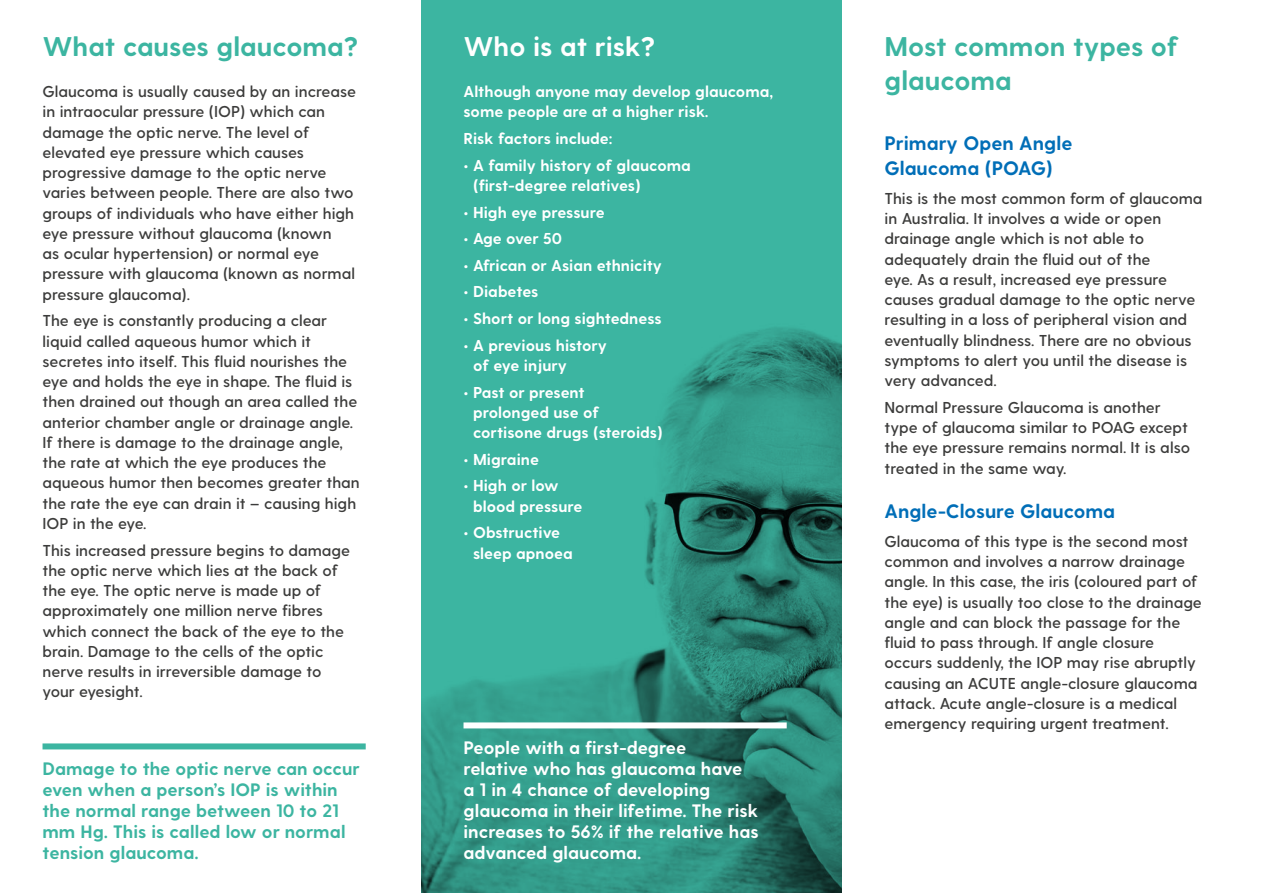
<style>
.page{position:relative;width:1263px;height:893px;background:#fff}
.page>*{position:absolute;margin:0;border:0;box-sizing:border-box;transform-origin:0 0}
.t1{font:700 27px/34.5px "Greycliff CF";color:#3cb5a1}
.t2{font:700 27px "Greycliff CF";color:#fff}
.t3{font:700 19.5px/25.5px "Greycliff CF";color:#006eb7}
.t4{font:700 18px/21px "Greycliff CF";color:#fff}
.t5{font:700 18px/21px "Greycliff CF";color:#3cb5a1}
.t6{font:600 15.75px/20.2px "Greycliff CF";color:#3c3c3b}
.t7{font:700 15.75px/20.2px "Greycliff CF";color:#fff}
.t8{font:700 15.75px "Greycliff CF";letter-spacing:-.02em;color:#fff}
</style>
<div class="page">
<div style="left:43px;top:743px;width:323px;height:6px;background:#3cb5a1"></div>
<div style="left:421px;top:0;width:421px;height:893px;background:#3cb5a1"></div>
<img style="left:421px;top:328px;width:421px;height:565px">
<div style="left:463px;top:722px;width:324px;height:6px;background:#fff"></div>
<h1 class="t1" style="left:43px;top:30px;width:317px">What causes glaucoma?</h1>
<p class="t6" style="left:43px;top:82px;width:315px">Glaucoma is usually caused by an increase in intraocular pressure (IOP) which can damage the optic nerve. The level of elevated eye pressure which causes progressive damage to the optic nerve varies between people. There are also two groups of individuals who have either high eye pressure without glaucoma (known<br>as ocular hypertension) or normal eye pressure with glaucoma (known as normal pressure glaucoma).</p>
<p class="t6" style="left:43px;top:311px;width:319px">The eye is constantly producing a clear liquid called aqueous humor which it secretes into itself. This fluid nourishes the eye and holds the eye in shape. The fluid is then drained out though an area called the anterior chamber angle or drainage angle.<br>If there is damage to the drainage angle, the rate at which the eye produces the aqueous humor then becomes greater than the rate the eye can drain it – causing high IOP in the eye.</p>
<p class="t6" style="left:43px;top:540px;width:309px">This increased pressure begins to damage the optic nerve which lies at the back of the eye. The optic nerve is made up of approximately one million nerve fibres which connect the back of the eye to the brain. Damage to the cells of the optic nerve results in irreversible damage to your eyesight.</p>
<p class="t5" style="left:43px;top:759px;width:319px">Damage to the optic nerve can occur even when a person’s IOP is within the normal range between 10 to 21 mm Hg. This is called low or normal tension glaucoma.</p>
<h1 class="t2" style="left:463px;top:30px;width:193px">Who is at risk?</h1>
<p class="t7" style="left:463px;top:82px;width:311px">Although anyone may develop glaucoma, some people are at a higher risk.</p>
<p class="t7" style="left:463px;top:129px;width:151px">Risk factors include:</p>
<p class="t7" style="left:473px;top:156px;width:219px;text-indent:-10px">• A family history of glaucoma (first-degree relatives)</p>
<p class="t7" style="left:463px;top:203px;width:143px">• High eye pressure</p>
<p class="t8" style="left:463px;top:229px;width:100px">• Age over 50</p>
<p class="t7" style="left:463px;top:256px;width:200px">• African or Asian ethnicity</p>
<p class="t7" style="left:463px;top:282px;width:76px">• Diabetes</p>
<p class="t7" style="left:463px;top:309px;width:200px">• Short or long sightedness</p>
<p class="t7" style="left:473px;top:336px;width:136px;text-indent:-10px">• A previous history of eye injury</p>
<p class="t7" style="left:473px;top:383px;width:191px;text-indent:-10px">• Past or present prolonged use of cortisone drugs (steroids)</p>
<p class="t7" style="left:463px;top:450px;width:77px">• Migraine</p>
<p class="t7" style="left:473px;top:476px;width:111px;text-indent:-10px">• High or low blood pressure</p>
<p class="t7" style="left:473px;top:523px;width:101px;text-indent:-10px">• Obstructive sleep apnoea</p>
<p class="t4" style="left:463px;top:738px;width:297px">People with a first-degree<br>relative who has glaucoma have<br>a 1 in 4 chance of developing glaucoma in their lifetime. The risk increases to 56% if the relative has advanced glaucoma.</p>
<h1 class="t1" style="left:884px;top:30px;width:296px">Most common types of glaucoma</h1>
<p class="t3" style="left:884px;top:131px;width:189px">Primary Open Angle<br>Glaucoma (POAG)</p>
<p class="t6" style="left:884px;top:189px;width:320px">This is the most common form of glaucoma in Australia. It involves a wide or open drainage angle which is not able to adequately drain the fluid out of the<br>eye. As a result, increased eye pressure causes gradual damage to the optic nerve resulting in a loss of peripheral vision and eventually blindness. There are no obvious symptoms to alert you until the disease is very advanced.</p>
<p class="t6" style="left:884px;top:398px;width:307px">Normal Pressure Glaucoma is another type of glaucoma similar to POAG except the eye pressure remains normal. It is also treated in the same way.</p>
<p class="t3" style="left:884px;top:499px;width:232px">Angle-Closure Glaucoma</p>
<p class="t6" style="left:884px;top:532px;width:319px">Glaucoma of this type is the second most common and involves a narrow drainage angle. In this case, the iris (coloured part of the eye) is usually too close to the drainage angle and can block the passage for the fluid to pass through. If angle closure occurs suddenly, the IOP may rise abruptly causing an ACUTE angle-closure glaucoma attack. Acute angle-closure is a medical emergency requiring urgent treatment.</p>
</div>
